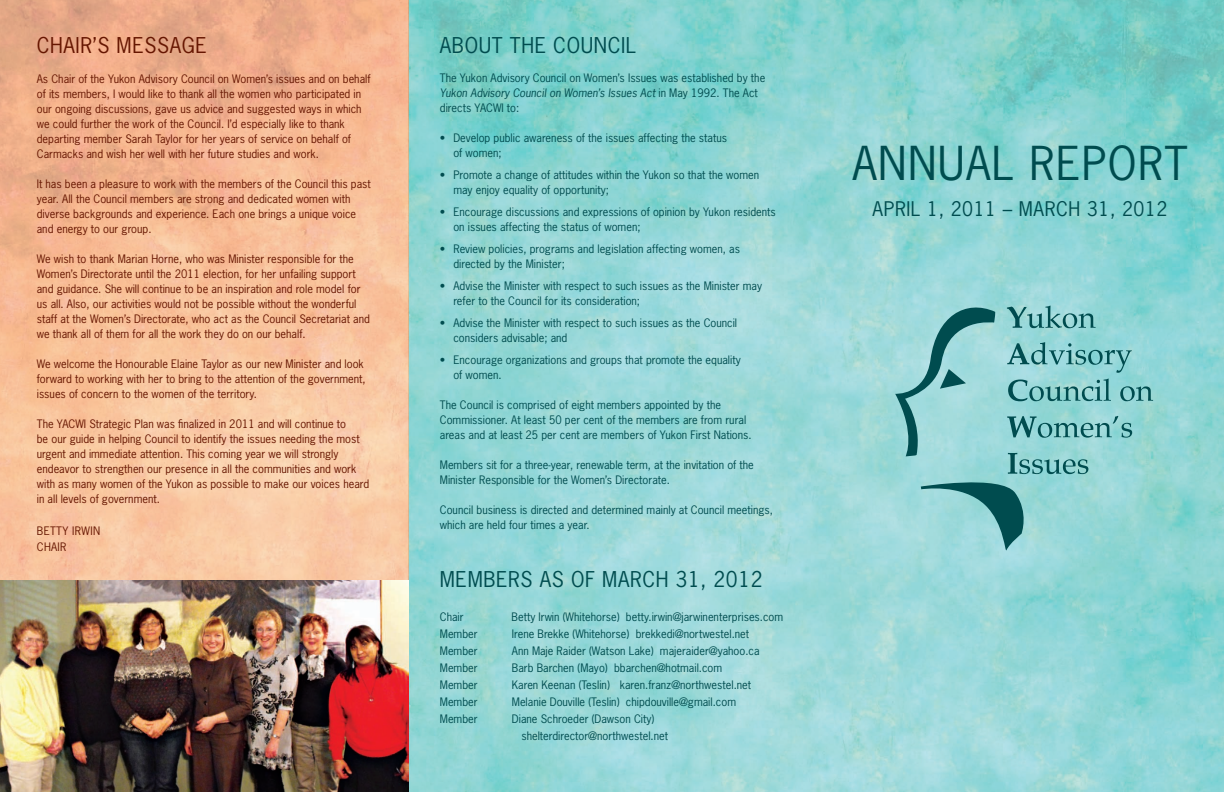
<style>
.page{position:relative;width:1224px;height:792px;background:#fff}
.page>*{position:absolute;margin:0;border:0;box-sizing:border-box;transform-origin:0 0}
.t1{font:44px "News Gothic";letter-spacing:.03em;color:#004c4f}
.t2{font:20.5px "News Gothic";letter-spacing:.03em;color:#004c4f}
.t3{font:20.5px "News Gothic";letter-spacing:.03em;color:#661601}
.t4{font:19px "News Gothic";letter-spacing:.03em;color:#004c4f}
.t5{font:11px/15px "News Gothic";color:#004c4f}
.t6{font:11px/15px "News Gothic";color:#661601}
.t7{font:11px "News Gothic";letter-spacing:.03em;color:#661601}
.s1{font-family:"News Gothic Std";font-style:italic}
</style>
<div class="page">
<img style="left:0;top:0;width:1224px;height:792px">
<svg style="left:895px;top:299px;width:258px;height:255px;background:#88c8c9"></svg>
<img style="left:0;top:581px;width:409px;height:211px">
<p class="t3" style="left:37px;top:32px;width:172px">CHAIR’S MESSAGE</p>
<p class="t6" style="left:37px;top:71px;width:335px">As Chair of the Yukon Advisory Council on Women’s issues and on behalf of its members, I would like to thank all the women who participated in our ongoing discussions, gave us advice and suggested ways in which we could further the work of the Council. I’d especially like to thank departing member Sarah Taylor for her years of service on behalf of Carmacks and wish her well with her future studies and work.</p>
<p class="t6" style="left:37px;top:176px;width:336px">It has been a pleasure to work with the members of the Council this past year. All the Council members are strong and dedicated women with diverse backgrounds and experience. Each one brings a unique voice and energy to our group.</p>
<p class="t6" style="left:37px;top:251px;width:335px">We wish to thank Marian Horne, who was Minister responsible for the Women’s Directorate until the 2011 election, for her unfailing support and guidance. She will continue to be an inspiration and role model for us all. Also, our activities would not be possible without the wonderful staff at the Women’s Directorate, who act as the Council Secretariat and we thank all of them for all the work they do on our behalf.</p>
<p class="t6" style="left:37px;top:356px;width:330px">We welcome the Honourable Elaine Taylor as our new Minister and look forward to working with her to bring to the attention of the government, issues of concern to the women of the territory.</p>
<p class="t6" style="left:37px;top:416px;width:334px">The YACWI Strategic Plan was finalized in 2011 and will continue to<br>be our guide in helping Council to identify the issues needing the most urgent and immediate attention. This coming year we will strongly endeavor to strengthen our presence in all the communities and work with as many women of the Yukon as possible to make our voices heard in all levels of government.</p>
<p class="t7" style="left:37px;top:524px;width:65px">BETTY IRWIN</p>
<p class="t6" style="left:37px;top:539px;width:31px">CHAIR</p>
<p class="t2" style="left:440px;top:32px;width:198px">ABOUT THE COUNCIL</p>
<p class="t5" style="left:440px;top:70px;width:327px">The Yukon Advisory Council on Women’s Issues was established by the<br><span class="s1">Yukon Advisory Council on Women’s Issues Act</span> in May 1992. The Act directs YACWI to:</p>
<p class="t5" style="left:453px;top:130px;width:275px;text-indent:-13px">• Develop public awareness of the issues affecting the status of women;</p>
<p class="t5" style="left:453px;top:167px;width:307px;text-indent:-13px">• Promote a change of attitudes within the Yukon so that the women may enjoy equality of opportunity;</p>
<p class="t5" style="left:453px;top:204px;width:324px;text-indent:-13px">• Encourage discussions and expressions of opinion by Yukon residents on issues affecting the status of women;</p>
<p class="t5" style="left:453px;top:241px;width:288px;text-indent:-13px">• Review policies, programs and legislation affecting women, as directed by the Minister;</p>
<p class="t5" style="left:453px;top:278px;width:310px;text-indent:-13px">• Advise the Minister with respect to such issues as the Minister may refer to the Council for its consideration;</p>
<p class="t5" style="left:453px;top:315px;width:285px;text-indent:-13px">• Advise the Minister with respect to such issues as the Council considers advisable; and</p>
<p class="t5" style="left:453px;top:352px;width:289px;text-indent:-13px">• Encourage organizations and groups that promote the equality of women.</p>
<p class="t5" style="left:440px;top:397px;width:308px">The Council is comprised of eight members appointed by the<br>Commissioner. At least 50 per cent of the members are from rural</p>
<p class="t5" style="left:440px;top:427px;width:313px">areas and at least 25 per cent are members of Yukon First Nations.</p>
<p class="t5" style="left:440px;top:457px;width:316px">Members sit for a three-year, renewable term, at the invitation of the<br>Minister Responsible for the Women’s Directorate.</p>
<p class="t5" style="left:440px;top:502px;width:335px">Council business is directed and determined mainly at Council meetings, which are held four times a year.</p>
<p class="t2" style="left:440px;top:566px;width:324px">MEMBERS AS OF MARCH 31, 2012</p>
<p class="t5" style="left:440px;top:609px;width:25px">Chair</p>
<p class="t5" style="left:512px;top:609px;width:273px">Betty Irwin (Whitehorse) betty.irwin@jarwinenterprises.com</p>
<p class="t5" style="left:440px;top:626px;width:39px">Member</p>
<p class="t5" style="left:512px;top:626px;width:239px">Irene Brekke (Whitehorse) brekkedi@nortwestel.net</p>
<p class="t5" style="left:440px;top:643px;width:39px">Member</p>
<p class="t5" style="left:512px;top:643px;width:249px">Ann Maje Raider (Watson Lake) majeraider@yahoo.ca</p>
<p class="t5" style="left:440px;top:660px;width:39px">Member</p>
<p class="t5" style="left:512px;top:660px;width:212px">Barb Barchen (Mayo) bbarchen@hotmail.com</p>
<p class="t5" style="left:440px;top:677px;width:39px">Member</p>
<p class="t5" style="left:512px;top:677px;width:241px">Karen Keenan (Teslin) karen.franz@northwestel.net</p>
<p class="t5" style="left:440px;top:694px;width:39px">Member</p>
<p class="t5" style="left:512px;top:694px;width:226px">Melanie Douville (Teslin) chipdouville@gmail.com</p>
<p class="t5" style="left:440px;top:711px;width:39px">Member</p>
<p class="t5" style="left:521px;top:710px;width:148px;line-height:17px;text-indent:-10px">Diane Schroeder (Dawson City) shelterdirector@northwestel.net</p>
<p class="t1" style="left:852px;top:135px;width:337px">ANNUAL REPORT</p>
<p class="t4" style="left:873px;top:196px;width:296px">APRIL 1, 2011 – MARCH 31, 2012</p>
</div>
